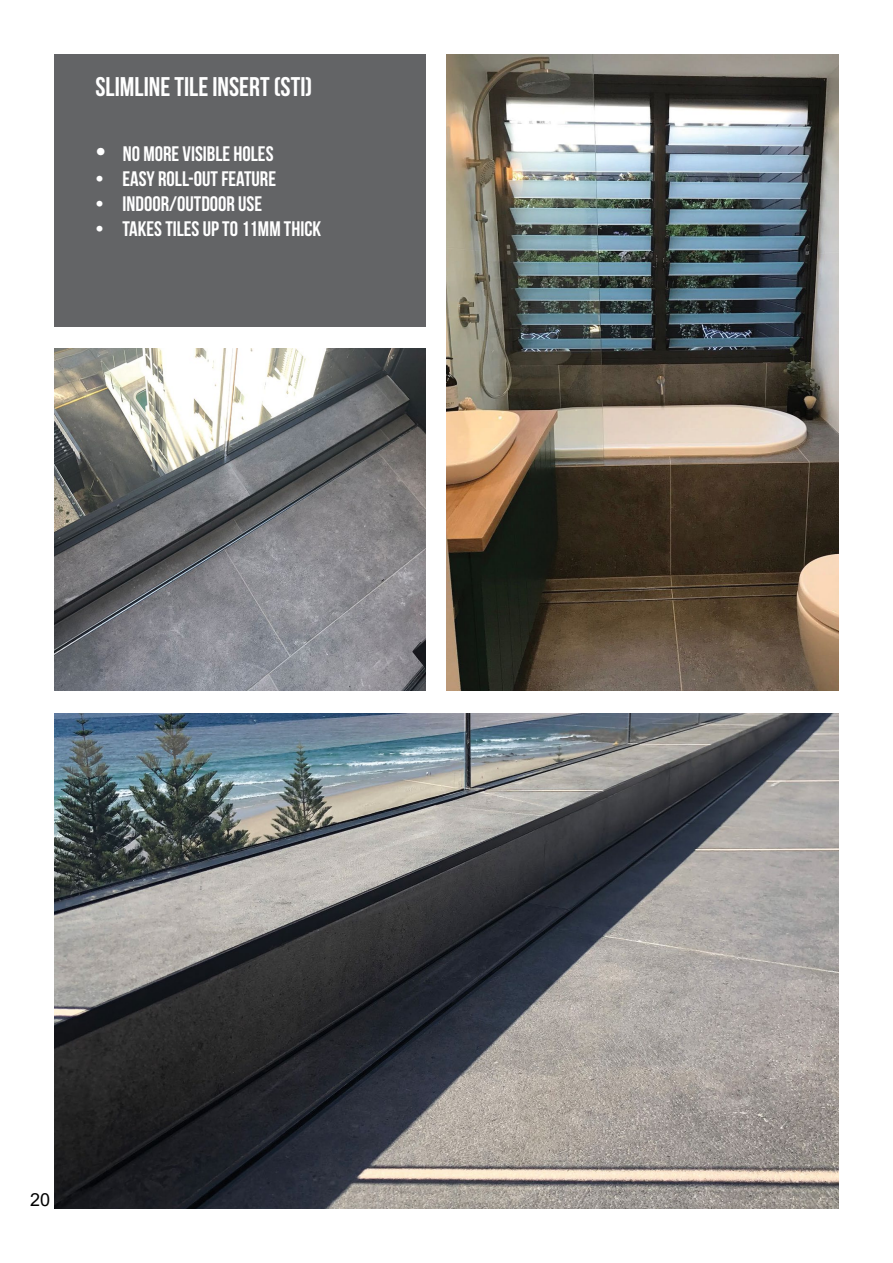
<style>
.page{position:relative;width:893px;height:1263px;background:#fff}
.page>*{position:absolute;margin:0;border:0;box-sizing:border-box;transform-origin:0 0}
.t1{font:27px "Bebas Neue";color:#fff}
.t2{font:21px "Bebas Neue";color:#fff}
.t3{font:18px "Arial";color:#000}
.s1{font-size:27px}
</style>
<div class="page">
<div style="left:54px;top:54px;width:371px;height:273px;background:#636466"></div>
<img style="left:446px;top:54px;width:393px;height:637px">
<img style="left:54px;top:713px;width:785px;height:496px">
<img style="left:54px;top:348px;width:371px;height:343px">
<p class="t1" style="left:96px;top:72px;width:218px">SLIMLINE TILE INSERT (STI)</p>
<p class="t2" style="left:96px;top:142px;width:179px"><span class="s1">•</span> NO MORE VISIBLE HOLES</p>
<p class="t2" style="left:96px;top:167px;width:182px">• EASY ROLL-OUT FEATURE</p>
<p class="t2" style="left:96px;top:192px;width:168px">• INDOOR/OUTDOOR USE</p>
<p class="t2" style="left:96px;top:217px;width:227px">• TAKES TILES UP TO 11MM THICK</p>
<p class="t3" style="left:30px;top:1187px;width:22px">20</p>
</div>
